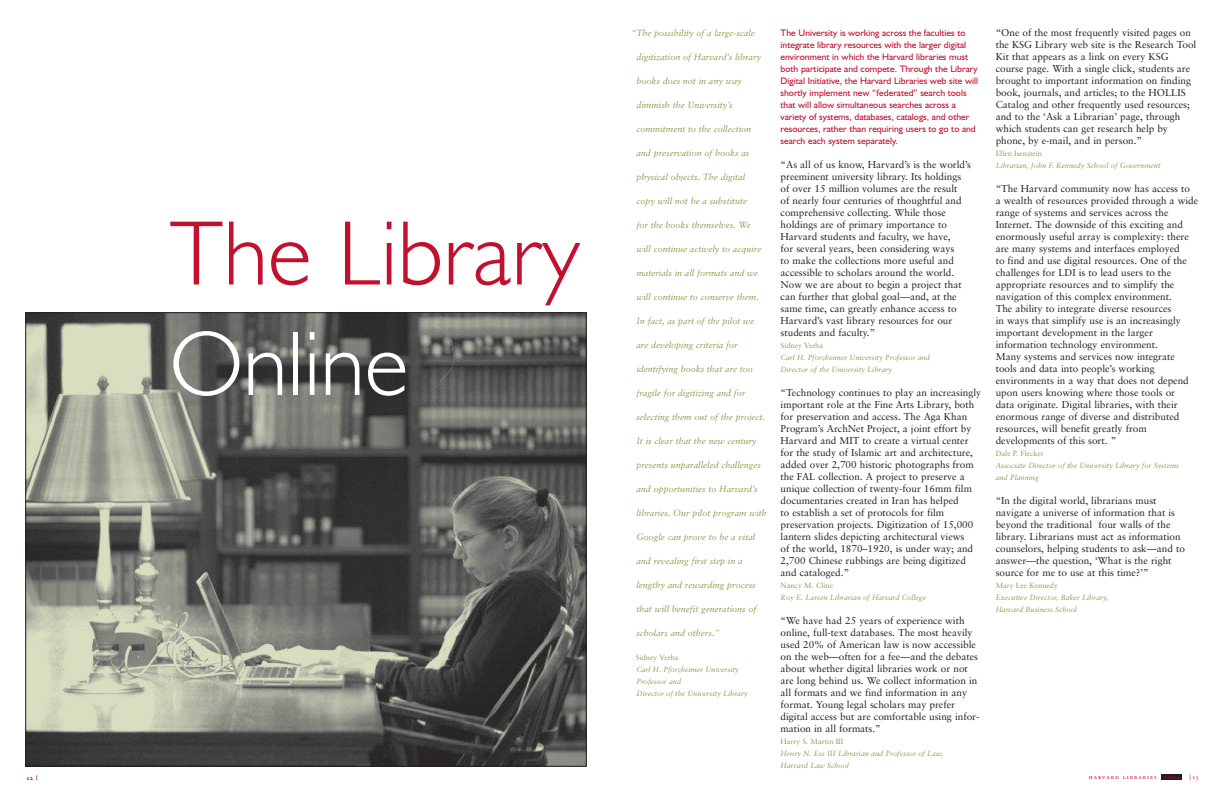
<style>
.page{position:relative;width:1224px;height:792px;background:#fff}
.page>*{position:absolute;margin:0;border:0;box-sizing:border-box;transform-origin:0 0}
.t1{font:300 92px "Humanist 521 BT";color:#c3102f}
.t2{font:300 92px "Humanist 521 BT";color:#fff}
.t3{font:10px/12px "Sabon";color:#231f20}
.t4{font:9.5px/12px "Humanist 521 BT";color:#c3102f}
.t5{font:italic 9px "Sabon";color:#939b50}
.t6{font:italic 7.5px/12px "Sabon";color:#939b50}
.t7{font:7.5px "Sabon";color:#939b50}
.t8{font:6px "Sabon Roman SC";letter-spacing:.165em;color:#c3102f}
.s1{font-size:7px}
</style>
<div class="page">
<div style="left:1161px;top:775px;width:21px;height:5px;background:#231f20"></div>
<img style="left:27px;top:314px;width:558px;height:451px">
<p class="t8" style="left:27px;top:775px;width:12px">12 |</p>
<h1 class="t1" style="left:170px;top:222px;width:412px">The Library</h1>
<h1 class="t2" style="left:170px;top:332px;width:241px">Online</h1>
<p class="t5" style="left:631px;top:29px;width:125px">“The possibility of a large-scale</p>
<p class="t5" style="left:636px;top:53px;width:126px">digitization of Harvard’s library</p>
<p class="t5" style="left:636px;top:77px;width:107px">books does not in any way</p>
<p class="t5" style="left:636px;top:101px;width:98px">diminish the University’s</p>
<p class="t5" style="left:636px;top:125px;width:116px">commitment to the collection</p>
<p class="t5" style="left:636px;top:149px;width:115px">and preservation of books as</p>
<p class="t5" style="left:636px;top:173px;width:110px">physical objects. The digital</p>
<p class="t5" style="left:636px;top:197px;width:112px">copy will not be a substitute</p>
<p class="t5" style="left:636px;top:221px;width:116px">for the books themselves. We</p>
<p class="t5" style="left:636px;top:245px;width:127px">will continue actively to acquire</p>
<p class="t5" style="left:636px;top:269px;width:123px">materials in all formats and we</p>
<p class="t5" style="left:636px;top:293px;width:124px">will continue to conserve them.</p>
<p class="t5" style="left:636px;top:317px;width:119px">In fact, as part of the pilot we</p>
<p class="t5" style="left:636px;top:341px;width:103px">are developing criteria for</p>
<p class="t5" style="left:636px;top:365px;width:118px">identifying books that are too</p>
<p class="t5" style="left:636px;top:389px;width:111px">fragile for digitizing and for</p>
<p class="t5" style="left:636px;top:413px;width:130px">selecting them out of the project.</p>
<p class="t5" style="left:636px;top:437px;width:121px">It is clear that the new century</p>
<p class="t5" style="left:636px;top:461px;width:126px">presents unparalleled challenges</p>
<p class="t5" style="left:636px;top:485px;width:123px">and opportunities to Harvard’s</p>
<p class="t5" style="left:636px;top:509px;width:132px">libraries. Our pilot program with</p>
<p class="t5" style="left:636px;top:533px;width:121px">Google can prove to be a vital</p>
<p class="t5" style="left:636px;top:557px;width:108px">and revealing first step in a</p>
<p class="t5" style="left:636px;top:581px;width:121px">lengthy and rewarding process</p>
<p class="t5" style="left:636px;top:605px;width:122px">that will benefit generations of</p>
<p class="t5" style="left:636px;top:629px;width:85px">scholars and others.”</p>
<p class="t7" style="left:636px;top:654px;width:44px">Sidney Verba</p>
<p class="t6" style="left:636px;top:664px;width:113px">Carl H. Pforzheimer University<br>Professor and<br>Director of the University Library</p>
<p class="t4" style="left:781px;top:28px;width:199px">The University is working across the faculties to integrate library resources with the larger digital environment in which the Harvard libraries must both participate and compete. Through the Library Digital Initiative, the Harvard Libraries web site will shortly implement new “federated” search tools that will allow simultaneous searches across a variety of systems, databases, catalogs, and other resources, rather than requiring users to go to and search each system separately.</p>
<p class="t3" style="left:781px;top:159px;width:192px">“As all of us know, Harvard’s is the world’s preeminent university library. Its holdings of over 15 million volumes are the result<br>of nearly four centuries of thoughtful and comprehensive collecting. While those holdings are of primary importance to Harvard students and faculty, we have,<br>for several years, been considering ways<br>to make the collections more useful and accessible to scholars around the world.<br>Now we are about to begin a project that can further that global goal—and, at the same time, can greatly enhance access to Harvard’s vast library resources for our students and faculty.”</p>
<p class="t7" style="left:781px;top:342px;width:44px">Sidney Verba</p>
<p class="t6" style="left:781px;top:352px;width:151px">Carl H. Pforzheimer University Professor and<br>Director of the University Library</p>
<p class="t3" style="left:781px;top:387px;width:202px">“Technology continues to play an increasingly important role at the Fine Arts Library, both for preservation and access. The Aga Khan Program’s ArchNet Project, a joint effort by Harvard and MIT to create a virtual center for the study of Islamic art and architecture, added over 2,700 historic photographs from the FAL collection. A project to preserve a unique collection of twenty-four 16mm film documentaries created in Iran has helped<br>to establish a set of protocols for film preservation projects. Digitization of 15,000 lantern slides depicting architectural views<br>of the world, 1870–1920, is under way; and 2,700 Chinese rubbings are being digitized and cataloged.”</p>
<p class="t7" style="left:781px;top:582px;width:54px">Nancy M. Cline</p>
<p class="t6" style="left:781px;top:592px;width:147px">Roy E. Larsen Librarian of Harvard College</p>
<p class="t3" style="left:781px;top:615px;width:200px">“We have had 25 years of experience with online, full-text databases. The most heavily used 20% of American law is now accessible on the web—often for a fee—and the debates about whether digital libraries work or not are long behind us. We collect information in all formats and we find information in any format. Young legal scholars may prefer digital access but are comfortable using infor&shy;mation in all formats.”</p>
<p class="t7" style="left:781px;top:738px;width:64px">Harry S. Martin III</p>
<p class="t6" style="left:781px;top:748px;width:164px">Henry N. Ess III Librarian and Professor of Law,<br>Harvard Law School</p>
<p class="t3" style="left:996px;top:27px;width:202px">“One of the most frequently visited pages on the KSG Library web site is the Research Tool Kit that appears as a link on every KSG course page. With a single click, students are brought to important information on finding book, journals, and articles; to the HOLLIS Catalog and other frequently used resources; and to the ‘Ask a Librarian’ page, through which students can get research help by phone, by e-mail, and in person.”</p>
<p class="t7" style="left:996px;top:150px;width:48px">Ellen Isenstein</p>
<p class="t6" style="left:996px;top:160px;width:166px">Librarian, John F. Kennedy School of Government</p>
<p class="t3" style="left:996px;top:183px;width:204px">“The Harvard community now has access to<br>a wealth of resources provided through a wide range of systems and services across the Internet. The downside of this exciting and enormously useful array is complexity: there are many systems and interfaces employed<br>to find and use digital resources. One of the challenges for LDI is to lead users to the appropriate resources and to simplify the navigation of this complex environment.<br>The ability to integrate diverse resources<br>in ways that simplify use is an increasingly important development in the larger information technology environment.<br>Many systems and services now integrate tools and data into people’s working environments in a way that does not depend upon users knowing where those tools or<br>data originate. Digital libraries, with their enormous range of diverse and distributed resources, will benefit greatly from developments of this sort. ”</p>
<p class="t7" style="left:996px;top:450px;width:50px">Dale P. Flecker</p>
<p class="t6" style="left:996px;top:460px;width:185px">Associate Director of the University Library for Systems and Planning</p>
<p class="t3" style="left:996px;top:495px;width:191px">“In the digital world, librarians must navigate a universe of information that is beyond the traditional four walls of the library. Librarians must act as information counselors, helping students to ask—and to answer—the question, ‘What is the right source for me to use at this time?’”</p>
<p class="t7" style="left:996px;top:582px;width:64px">Mary Lee Kennedy</p>
<p class="t6" style="left:996px;top:592px;width:114px">Executive Director, Baker Library,<br>Harvard Business School</p>
<p class="t8" style="left:1089px;top:774px;width:93px">harvard libraries 2004</p>
<p class="t8" style="left:1189px;top:774px;width:11px"><span class="s1">|</span>13</p>
</div>
